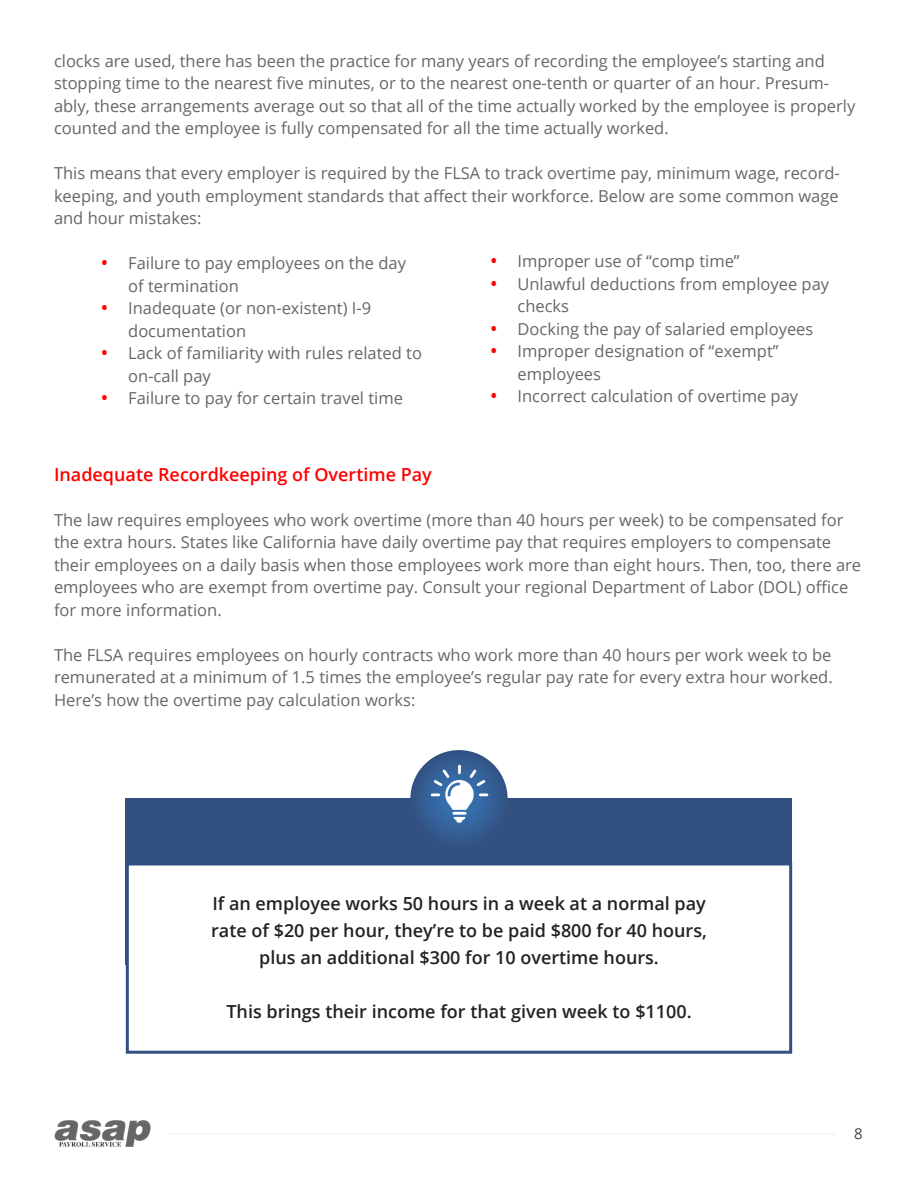
<style>
.page{position:relative;width:918px;height:1188px;background:#fff}
.page>*{position:absolute;margin:0;border:0;box-sizing:border-box;transform-origin:0 0}
.t1{font:600 18px/27px "Open Sans";color:#222;text-align:center}
.t2{font:600 18px "Open Sans";color:#fe0000}
.t3{font:16.5px/22.5px "Open Sans";color:#666}
.t4{font:15px "Open Sans";color:#444}
.s1{font-weight:600;font-size:18px;color:#fe0000}
</style>
<div class="page">
<img style="left:54px;top:1120px;width:96px;height:27px">
<hr style="left:169px;top:1133px;width:666px;height:2px;background:#f2f2f2">
<div style="left:126px;top:798px;width:666px;height:167px;background:#325181"></div>
<div style="left:126px;top:862px;width:666px;height:192px;background:#fff;border:3px solid #325081"></div>
<svg style="left:410px;top:750px;width:98px;height:97px"></svg>
<svg style="left:431px;top:765px;width:57px;height:58px;background:#6a8fb9"></svg>
<p class="t3" style="left:54px;top:49px;width:803px">clocks are used, there has been the practice for many years of recording the employee’s starting and stopping time to the nearest five minutes, or to the nearest one-tenth or quarter of an hour. Presum&shy;ably, these arrangements average out so that all of the time actually worked by the employee is properly counted and the employee is fully compensated for all the time actually worked.</p>
<p class="t3" style="left:54px;top:161px;width:787px;text-align:justify">This means that every employer is required by the FLSA to track overtime pay, minimum wage, record&shy;keeping, and youth employment standards that affect their workforce. Below are some common wage and hour mistakes:</p>
<p class="t3" style="left:128px;top:251px;width:279px;text-indent:-27px"><span class="s1">•</span> Failure to pay employees on the day of termination</p>
<p class="t3" style="left:128px;top:296px;width:244px;text-indent:-27px"><span class="s1">•</span> Inadequate (or non-existent) I-9 documentation</p>
<p class="t3" style="left:128px;top:341px;width:295px;text-indent:-27px"><span class="s1">•</span> Lack of familiarity with rules related to on-call pay</p>
<p class="t3" style="left:101px;top:386px;width:303px"><span class="s1">•</span> Failure to pay for certain travel time</p>
<p class="t3" style="left:490px;top:250px;width:251px"><span class="s1">•</span> Improper use of “comp time”</p>
<p class="t3" style="left:518px;top:272px;width:313px;text-indent:-27px"><span class="s1">•</span> Unlawful deductions from employee pay checks</p>
<p class="t3" style="left:490px;top:317px;width:324px"><span class="s1">•</span> Docking the pay of salaried employees</p>
<p class="t3" style="left:518px;top:340px;width:263px;text-indent:-27px"><span class="s1">•</span> Improper designation of “exempt” employees</p>
<p class="t3" style="left:490px;top:385px;width:309px"><span class="s1">•</span> Incorrect calculation of overtime pay</p>
<p class="t2" style="left:54px;top:462px;width:379px">Inadequate Recordkeeping of Overtime Pay</p>
<p class="t3" style="left:54px;top:508px;width:809px">The law requires employees who work overtime (more than 40 hours per week) to be compensated for the extra hours. States like California have daily overtime pay that requires employers to compensate their employees on a daily basis when those employees work more than eight hours. Then, too, there are employees who are exempt from overtime pay. Consult your regional Department of Labor (DOL) office for more information.</p>
<p class="t3" style="left:54px;top:643px;width:780px;text-align:justify">The FLSA requires employees on hourly contracts who work more than 40 hours per work week to be remunerated at a minimum of 1.5 times the employee’s regular pay rate for every extra hour worked.<br>Here’s how the overtime pay calculation works:</p>
<p class="t1" style="left:211px;top:889px;width:497px">If an employee works 50 hours in a week at a normal pay rate of $20 per hour, they’re to be paid $800 for 40 hours, plus an additional $300 for 10 overtime hours.</p>
<p class="t1" style="left:226px;top:997px;width:467px">This brings their income for that given week to $1100.</p>
<p class="t4" style="left:854px;top:1123px;width:10px">8</p>
</div>
